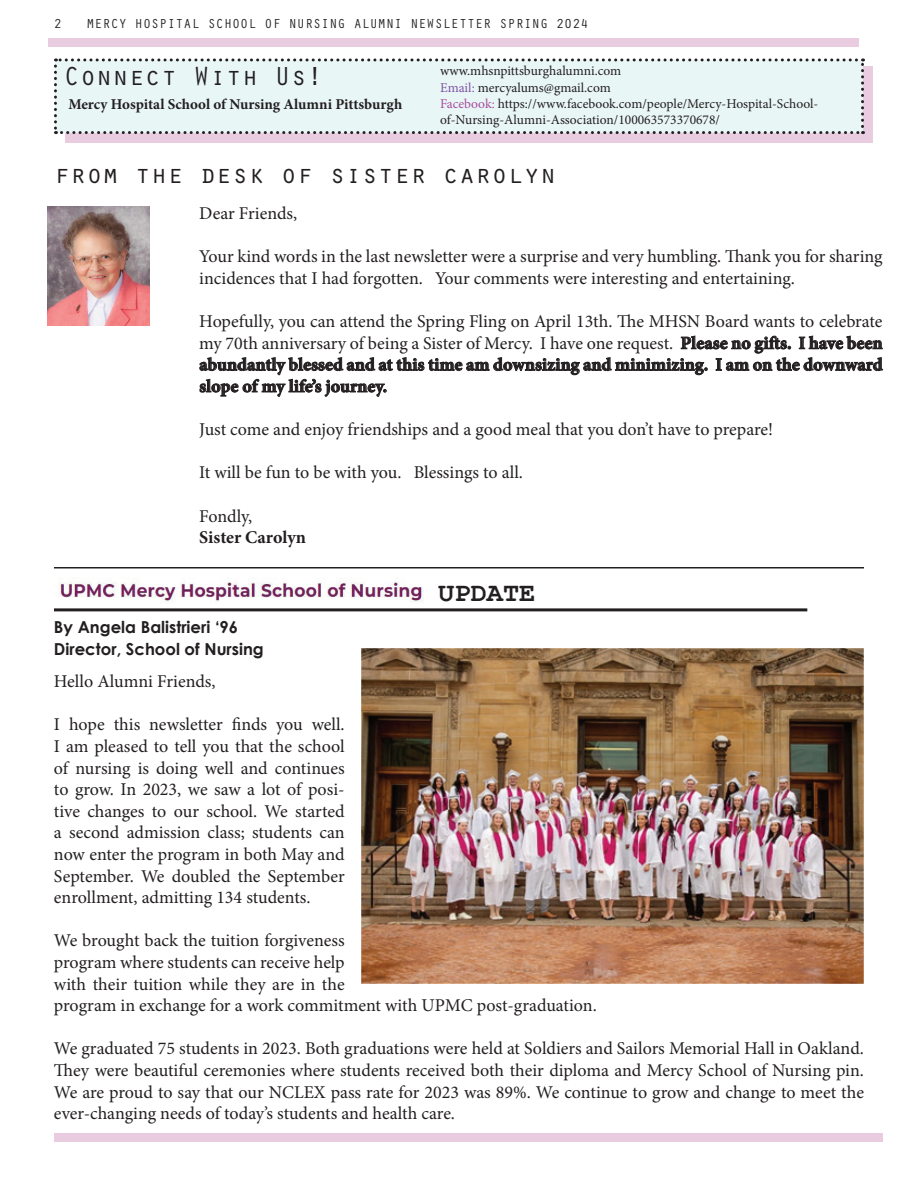
<style>
.page{position:relative;width:918px;height:1188px;background:#fff}
.page>*{position:absolute;margin:0;border:0;box-sizing:border-box;transform-origin:0 0}
.t1{font:27px "Orator Std";color:#231f20}
.t2{font:700 27px "Courier New";color:#231f20}
.t3{font:18px/21.6px "Minion Pro";letter-spacing:-.005em;color:#231f20;text-align:justify}
.t4{font:700 18px "Minion Pro";letter-spacing:-.005em;color:#231f20}
.t5{font:700 16.5px/21.6px "Century Gothic";color:#231f20}
.t6{font:700 15px "Minion Pro";color:#231f20}
.t7{font:13.5px/16.2px "Minion Pro";color:#231f20}
.t8{font:13.5px "Orator Std";color:#231f20}
.s1{color:#7f54a2}
.s2{color:#a84d9d}
.s3{font-weight:700}
</style>
<div class="page">
<div style="left:66px;top:67px;width:807px;height:76px;background:#eacce1"></div>
<svg style="left:54px;top:58px;width:810px;height:76px;background:#e2eeee"></svg>
<hr style="left:54px;top:608px;width:753px;height:3px;background:#231f20">
<hr style="left:54px;top:567px;width:810px;height:1px;background:#231f20">
<div style="left:49px;top:39px;width:810px;height:8px;background:#eacce1"></div>
<img style="left:58px;top:578px;width:365px;height:24px">
<div style="left:55px;top:1133px;width:828px;height:8px;background:#eacce1"></div>
<img style="left:361px;top:648px;width:503px;height:336px">
<img style="left:47px;top:206px;width:103px;height:120px">
<p class="t8" style="left:54px;top:14px;width:10px">2</p>
<p class="t8" style="left:86px;top:14px;width:504px">MERCY HOSPITAL SCHOOL OF NURSING ALUMNI NEWSLETTER SPRING 2024</p>
<h1 class="t1" style="left:64px;top:57px;width:261px">Connect With Us!</h1>
<p class="t7" style="left:440px;top:63px;width:380px">www.mhsnpittsburghalumni.com<br><span class="s1">Email:</span> mercyalums@gmail.com<br><span class="s2">Facebook:</span> https://www.facebook.com/people/Mercy-Hospital-School&shy;of-Nursing-Alumni-Association/100063573370678/</p>
<p class="t6" style="left:68px;top:94px;width:335px">Mercy Hospital School of Nursing Alumni Pittsburgh</p>
<h1 class="t1" style="left:54px;top:154px;width:504px">from the desk of sister carolyn</h1>
<p class="t3" style="left:199px;top:203px;width:100px">Dear Friends,</p>
<p class="t3" style="left:199px;top:246px;width:685px">Your kind words in the last newsletter were a surprise and very humbling. Thank you for sharing incidences that I had forgotten. Your comments were interesting and entertaining.</p>
<p class="t3" style="left:199px;top:311px;width:685px">Hopefully, you can attend the Spring Fling on April 13th. The MHSN Board wants to celebrate my 70th anniversary of being a Sister of Mercy. I have one request. <span class="s3">Please no gifts. I have been abundantly blessed and at this time am downsizing and minimizing. I am on the downward slope of my life’s journey.</span></p>
<p class="t3" style="left:199px;top:419px;width:575px">Just come and enjoy friendships and a good meal that you don’t have to prepare!</p>
<p class="t3" style="left:199px;top:462px;width:325px">It will be fun to be with you. Blessings to all.</p>
<p class="t3" style="left:199px;top:505px;width:54px">Fondly,</p>
<p class="t4" style="left:199px;top:525px;width:108px">Sister Carolyn</p>
<p class="t5" style="left:54px;top:616px;width:211px">By Angela Balistrieri ‘96<br>Director, School of Nursing</p>
<h1 class="t2" style="left:438px;top:576px;width:99px">UPDATE</h1>
<p class="t3" style="left:54px;top:671px;width:163px">Hello Alumni Friends,</p>
<p class="t3" style="left:54px;top:714px;width:292px">I hope this newsletter finds you well.<br>I am pleased to tell you that the school of nursing is doing well and continues to grow. In 2023, we saw a lot of posi&shy;tive changes to our school. We started a second admission class; students can now enter the program in both May and September. We doubled the September enrollment, admitting 134 students.</p>
<p class="t3" style="left:54px;top:930px;width:544px;text-align:left">We brought back the tuition forgiveness<br>program where students can receive help<br>with their tuition while they are in the<br>program in exchange for a work commitment with UPMC post-graduation.</p>
<p class="t3" style="left:54px;top:1038px;width:812px">We graduated 75 students in 2023. Both graduations were held at Soldiers and Sailors Memorial Hall in Oakland.<br>They were beautiful ceremonies where students received both their diploma and Mercy School of Nursing pin.<br>We are proud to say that our NCLEX pass rate for 2023 was 89%. We continue to grow and change to meet the ever-changing needs of today’s students and health care.</p>
</div>
